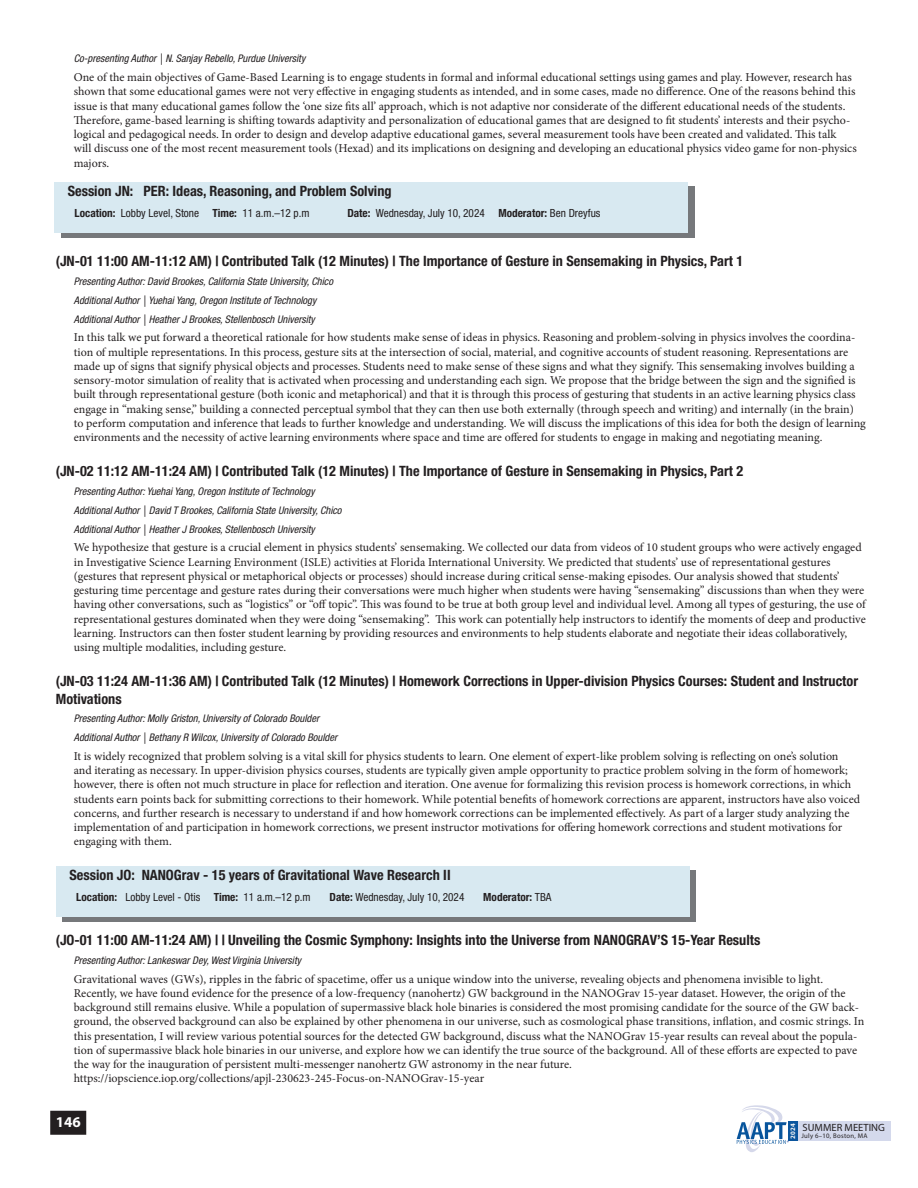
<style>
.page{position:relative;width:918px;height:1188px;background:#fff}
.page>*{position:absolute;margin:0;border:0;box-sizing:border-box;transform-origin:0 0}
.t1{font:700 15px "Myriad Pro";color:#fff}
.subhed_abstract{font:700 condensed 14.25px/17.2px "Helvetica Neue LT Std";color:#231f20}
.abstract{font:12px/14.2px "Minion Pro";color:#231f20}
.subhed_abstract-2{font:condensed 11.25px "Helvetica Neue LT Std";color:#231f20}
.subhed_abstract-3{font:700 condensed 11.25px "Helvetica Neue LT Std";color:#231f20}
.contact{font:italic condensed 10.5px "Helvetica Neue LT Std";color:#231f20}
.t2{font:10.5px "Myriad Pro";color:#231f20}
.t3{font:6.75px "Myriad Pro";letter-spacing:.04em;color:#231f20}
.t4{font:700 6.75px "Myriad Pro";color:#f2f3f4}
.t5{font:700 4.8px "Myriad Pro";color:#3e57a6}
.s1{font-weight:700}
.s2{font-weight:400}
</style>
<div class="page">
<div style="left:51px;top:1112px;width:34px;height:22px;background:#231f20"></div>
<div style="left:50px;top:1111px;width:36px;height:24px;border:2px solid #231f20"></div>
<div style="left:788px;top:1121px;width:102px;height:20px;background:#d4d9ec"></div>
<div style="left:788px;top:1121px;width:10px;height:20px;background:#0b559d"></div>
<svg style="left:736px;top:1105px;width:51px;height:47px"></svg>
<svg style="left:61px;top:186px;width:633px;height:52px;background:#85898d"></svg>
<div style="left:54px;top:182px;width:634px;height:50px;background:#d8e9f1"></div>
<svg style="left:63px;top:870px;width:633px;height:52px;background:#868a8e"></svg>
<div style="left:56px;top:866px;width:633px;height:50px;background:#d8e9f1"></div>
<p class="contact" style="left:74px;top:53px;width:233px">Co-presenting Author | N. Sanjay Rebello, Purdue University</p>
<p class="abstract" style="left:74px;top:70px;width:784px">One of the main objectives of Game-Based Learning is to engage students in formal and informal educational settings using games and play. However, research has shown that some educational games were not very effective in engaging students as intended, and in some cases, made no difference. One of the reasons behind this issue is that many educational games follow the ‘one size fits all’ approach, which is not adaptive nor considerate of the different educational needs of the students.<br>Therefore, game-based learning is shifting towards adaptivity and personalization of educational games that are designed to fit students’ interests and their psycho&shy;logical and pedagogical needs. In order to design and develop adaptive educational games, several measurement tools have been created and validated. This talk will discuss one of the most recent measurement tools (Hexad) and its implications on designing and developing an educational physics video game for non-physics majors.</p>
<p class="subhed_abstract" style="left:68px;top:183px;width:325px">Session JN: PER: Ideas, Reasoning, and Problem Solving</p>
<p class="subhed_abstract-2" style="left:75px;top:206px;width:237px"><span class="s1">Location:</span> Lobby Level, Stone <span class="s1">Time:</span> 11 a.m.–12 p.m</p>
<p class="subhed_abstract-2" style="left:347px;top:206px;width:255px"><span class="s1">Date:</span> Wednesday, July 10, 2024 <span class="s1">Moderator:</span> Ben Dreyfus</p>
<p class="subhed_abstract" style="left:56px;top:252px;width:689px">(JN-01 11:00 AM-11:12 AM) | Contributed Talk (12 Minutes) | The Importance of Gesture in Sensemaking in Physics, Part 1</p>
<p class="contact" style="left:74px;top:275px;width:261px">Presenting Author: David Brookes, California State University, Chico</p>
<p class="contact" style="left:74px;top:294px;width:244px">Additional Author | Yuehai Yang, Oregon Institute of Technology</p>
<p class="contact" style="left:74px;top:313px;width:243px">Additional Author | Heather J Brookes, Stellenbosch University</p>
<p class="abstract" style="left:74px;top:330px;width:794px">In this talk we put forward a theoretical rationale for how students make sense of ideas in physics. Reasoning and problem-solving in physics involves the coordina&shy;tion of multiple representations. In this process, gesture sits at the intersection of social, material, and cognitive accounts of student reasoning. Representations are made up of signs that signify physical objects and processes. Students need to make sense of these signs and what they signify. This sensemaking involves building a sensory-motor simulation of reality that is activated when processing and understanding each sign. We propose that the bridge between the sign and the signified is built through representational gesture (both iconic and metaphorical) and that it is through this process of gesturing that students in an active learning physics class engage in “making sense,” building a connected perceptual symbol that they can then use both externally (through speech and writing) and internally (in the brain) to perform computation and inference that leads to further knowledge and understanding. We will discuss the implications of this idea for both the design of learning environments and the necessity of active learning environments where space and time are offered for students to engage in making and negotiating meaning.</p>
<p class="subhed_abstract" style="left:56px;top:462px;width:689px">(JN-02 11:12 AM-11:24 AM) | Contributed Talk (12 Minutes) | The Importance of Gesture in Sensemaking in Physics, Part 2</p>
<p class="contact" style="left:74px;top:485px;width:242px">Presenting Author: Yuehai Yang, Oregon Institute of Technology</p>
<p class="contact" style="left:74px;top:504px;width:269px">Additional Author | David T Brookes, California State University, Chico</p>
<p class="contact" style="left:74px;top:523px;width:243px">Additional Author | Heather J Brookes, Stellenbosch University</p>
<p class="abstract" style="left:74px;top:540px;width:794px">We hypothesize that gesture is a crucial element in physics students’ sensemaking. We collected our data from videos of 10 student groups who were actively engaged in Investigative Science Learning Environment (ISLE) activities at Florida International University. We predicted that students’ use of representational gestures (gestures that represent physical or metaphorical objects or processes) should increase during critical sense-making episodes. Our analysis showed that students’ gesturing time percentage and gesture rates during their conversations were much higher when students were having “sensemaking” discussions than when they were having other conversations, such as “logistics” or “off topic”. This was found to be true at both group level and individual level. Among all types of gesturing, the use of representational gestures dominated when they were doing “sensemaking”. This work can potentially help instructors to identify the moments of deep and productive learning. Instructors can then foster student learning by providing resources and environments to help students elaborate and negotiate their ideas collaboratively, using multiple modalities, including gesture.</p>
<p class="subhed_abstract" style="left:56px;top:672px;width:804px">(JN-03 11:24 AM-11:36 AM) | Contributed Talk (12 Minutes) | Homework Corrections in Upper-division Physics Courses: Student and Instructor<br>Motivations</p>
<p class="contact" style="left:74px;top:713px;width:247px">Presenting Author: Molly Griston, University of Colorado Boulder</p>
<p class="contact" style="left:74px;top:731px;width:265px">Additional Author | Bethany R Wilcox, University of Colorado Boulder</p>
<p class="abstract" style="left:74px;top:749px;width:788px">It is widely recognized that problem solving is a vital skill for physics students to learn. One element of expert-like problem solving is reflecting on one’s solution<br>and iterating as necessary. In upper-division physics courses, students are typically given ample opportunity to practice problem solving in the form of homework; however, there is often not much structure in place for reflection and iteration. One avenue for formalizing this revision process is homework corrections, in which students earn points back for submitting corrections to their homework. While potential benefits of homework corrections are apparent, instructors have also voiced concerns, and further research is necessary to understand if and how homework corrections can be implemented effectively. As part of a larger study analyzing the implementation of and participation in homework corrections, we present instructor motivations for offering homework corrections and student motivations for engaging with them.</p>
<p class="subhed_abstract" style="left:69px;top:867px;width:383px">Session JO: NANOGrav - 15 years of Gravitational Wave Research II</p>
<p class="subhed_abstract-2" style="left:76px;top:890px;width:236px"><span class="s1">Location:</span> Lobby Level - Otis <span class="s1">Time:</span> 11 a.m.–12 p.m</p>
<p class="subhed_abstract-2" style="left:330px;top:890px;width:136px"><span class="s1">Date:</span> Wednesday, July 10, 2024</p>
<p class="subhed_abstract-3" style="left:483px;top:890px;width:70px">Moderator: <span class="s2">TBA</span></p>
<p class="subhed_abstract" style="left:56px;top:931px;width:706px">(JO-01 11:00 AM-11:24 AM) | | Unveiling the Cosmic Symphony: Insights into the Universe from NANOGRAV’S 15-Year Results</p>
<p class="contact" style="left:74px;top:954px;width:229px">Presenting Author: Lankeswar Dey, West Virginia University</p>
<p class="abstract" style="left:74px;top:972px;width:792px">Gravitational waves (GWs), ripples in the fabric of spacetime, offer us a unique window into the universe, revealing objects and phenomena invisible to light.<br>Recently, we have found evidence for the presence of a low-frequency (nanohertz) GW background in the NANOGrav 15-year dataset. However, the origin of the background still remains elusive. While a population of supermassive black hole binaries is considered the most promising candidate for the source of the GW back&shy;ground, the observed background can also be explained by other phenomena in our universe, such as cosmological phase transitions, inflation, and cosmic strings. In this presentation, I will review various potential sources for the detected GW background, discuss what the NANOGrav 15-year results can reveal about the popula&shy;tion of supermassive black hole binaries in our universe, and explore how we can identify the true source of the background. All of these efforts are expected to pave the way for the inauguration of persistent multi-messenger nanohertz GW astronomy in the near future. https://iopscience.iop.org/collections/apjl-230623-245-Focus-on-NANOGrav-15-year</p>
<p class="t1" style="left:56px;top:1113px;width:26px">146</p>
<p class="t2" style="left:803px;top:1121px;width:84px">SUMMER MEETING</p>
<p class="t3" style="left:802px;top:1131px;width:68px">July 6–10, Boston, MA</p>
<p class="t4" style="left:788px;top:1139px;width:16px;rotate:-90deg">2024</p>
<p class="t5" style="left:787px;top:1140px;width:4px">®</p>
</div>
